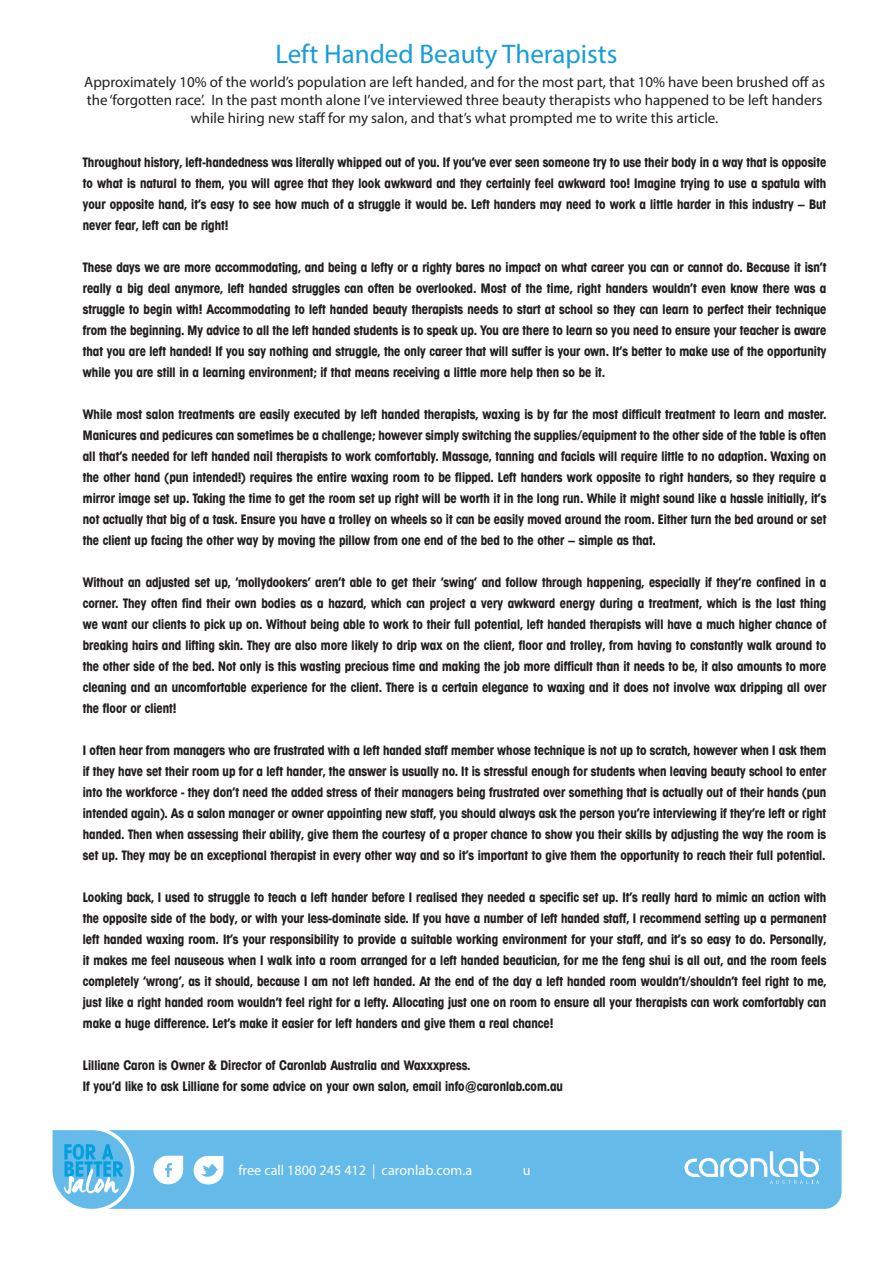
<style>
.page{position:relative;width:893px;height:1263px;background:#fff}
.page>*{position:absolute;margin:0;border:0;box-sizing:border-box;transform-origin:0 0}
.t1{font:27px "Myriad Pro";color:#179dd9}
.t2{font:15px/18px "Myriad Pro";color:#231f20;text-align:center}
.t3{font:14.25px "Myriad Pro";color:#fff}
.t4{font:700 13.5px/21px "Avant Garde Condensed BQ";color:#231f20;text-align:justify}
</style>
<div class="page">
<div style="left:131px;top:1130px;width:711px;height:79px;background:#64bae9"></div>
<svg style="left:53px;top:1130px;width:78px;height:79px;background:#71c2ea"></svg>
<svg style="left:194px;top:1156px;width:29px;height:28px"></svg>
<svg style="left:153px;top:1156px;width:30px;height:28px"></svg>
<svg style="left:684px;top:1151px;width:137px;height:44px;background:#81c7ed"></svg>
<p class="t1" style="left:275px;top:38px;width:344px">Left Handed Beauty Therapists</p>
<p class="t2" style="left:84px;top:73px;width:742px">Approximately 10% of the world’s population are left handed, and for the most part, that 10% have been brushed off as the ‘forgotten race’. In the past month alone I’ve interviewed three beauty therapists who happened to be left handers while hiring new staff for my salon, and that’s what prompted me to write this article.</p>
<p class="t4" style="left:83px;top:152px;width:745px">Throughout history, left-handedness was literally whipped out of you. If you’ve ever seen someone try to use their body in a way that is opposite to what is natural to them, you will agree that they look awkward and they certainly feel awkward too! Imagine trying to use a spatula with your opposite hand, it’s easy to see how much of a struggle it would be. Left handers may need to work a little harder in this industry – But never fear, left can be right!</p>
<p class="t4" style="left:83px;top:257px;width:745px">These days we are more accommodating, and being a lefty or a righty bares no impact on what career you can or cannot do. Because it isn’t really a big deal anymore, left handed struggles can often be overlooked. Most of the time, right handers wouldn’t even know there was a struggle to begin with! Accommodating to left handed beauty therapists needs to start at school so they can learn to perfect their technique from the beginning. My advice to all the left handed students is to speak up. You are there to learn so you need to ensure your teacher is aware that you are left handed! If you say nothing and struggle, the only career that will suffer is your own. It’s better to make use of the opportunity while you are still in a learning environment; if that means receiving a little more help then so be it.</p>
<p class="t4" style="left:83px;top:404px;width:745px">While most salon treatments are easily executed by left handed therapists, waxing is by far the most difficult treatment to learn and master.<br>Manicures and pedicures can sometimes be a challenge; however simply switching the supplies/equipment to the other side of the table is often all that’s needed for left handed nail therapists to work comfortably. Massage, tanning and facials will require little to no adaption. Waxing on the other hand (pun intended!) requires the entire waxing room to be flipped. Left handers work opposite to right handers, so they require a mirror image set up. Taking the time to get the room set up right will be worth it in the long run. While it might sound like a hassle initially, it’s not actually that big of a task. Ensure you have a trolley on wheels so it can be easily moved around the room. Either turn the bed around or set the client up facing the other way by moving the pillow from one end of the bed to the other – simple as that.</p>
<p class="t4" style="left:83px;top:572px;width:745px">Without an adjusted set up, ‘mollydookers’ aren’t able to get their ‘swing’ and follow through happening, especially if they’re confined in a corner. They often find their own bodies as a hazard, which can project a very awkward energy during a treatment, which is the last thing we want our clients to pick up on. Without being able to work to their full potential, left handed therapists will have a much higher chance of breaking hairs and lifting skin. They are also more likely to drip wax on the client, floor and trolley, from having to constantly walk around to the other side of the bed. Not only is this wasting precious time and making the job more difficult than it needs to be, it also amounts to more cleaning and an uncomfortable experience for the client. There is a certain elegance to waxing and it does not involve wax dripping all over the floor or client!</p>
<p class="t4" style="left:83px;top:740px;width:745px">I often hear from managers who are frustrated with a left handed staff member whose technique is not up to scratch, however when I ask them if they have set their room up for a left hander, the answer is usually no. It is stressful enough for students when leaving beauty school to enter into the workforce - they don’t need the added stress of their managers being frustrated over something that is actually out of their hands (pun intended again). As a salon manager or owner appointing new staff, you should always ask the person you’re interviewing if they’re left or right handed. Then when assessing their ability, give them the courtesy of a proper chance to show you their skills by adjusting the way the room is set up. They may be an exceptional therapist in every other way and so it’s important to give them the opportunity to reach their full potential.</p>
<p class="t4" style="left:83px;top:887px;width:745px">Looking back, I used to struggle to teach a left hander before I realised they needed a specific set up. It’s really hard to mimic an action with the opposite side of the body, or with your less-dominate side. If you have a number of left handed staff, I recommend setting up a permanent left handed waxing room. It’s your responsibility to provide a suitable working environment for your staff, and it’s so easy to do. Personally, it makes me feel nauseous when I walk into a room arranged for a left handed beautician, for me the feng shui is all out, and the room feels completely ‘wrong’, as it should, because I am not left handed. At the end of the day a left handed room wouldn’t/shouldn’t feel right to me, just like a right handed room wouldn’t feel right for a lefty. Allocating just one on room to ensure all your therapists can work comfortably can make a huge difference. Let’s make it easier for left handers and give them a real chance!</p>
<p class="t4" style="left:83px;top:1055px;width:389px">Lilliane Caron is Owner &amp; Director of Caronlab Australia and Waxxxpress.</p>
<p class="t4" style="left:83px;top:1076px;width:482px">If you’d like to ask Lilliane for some advice on your own salon, email info@caronlab.com.au</p>
<p class="t3" style="left:238px;top:1161px;width:235px">free call 1800 245 412 | caronlab.com.a</p>
<p class="t3" style="left:523px;top:1161px;width:9px">u</p>
</div>
